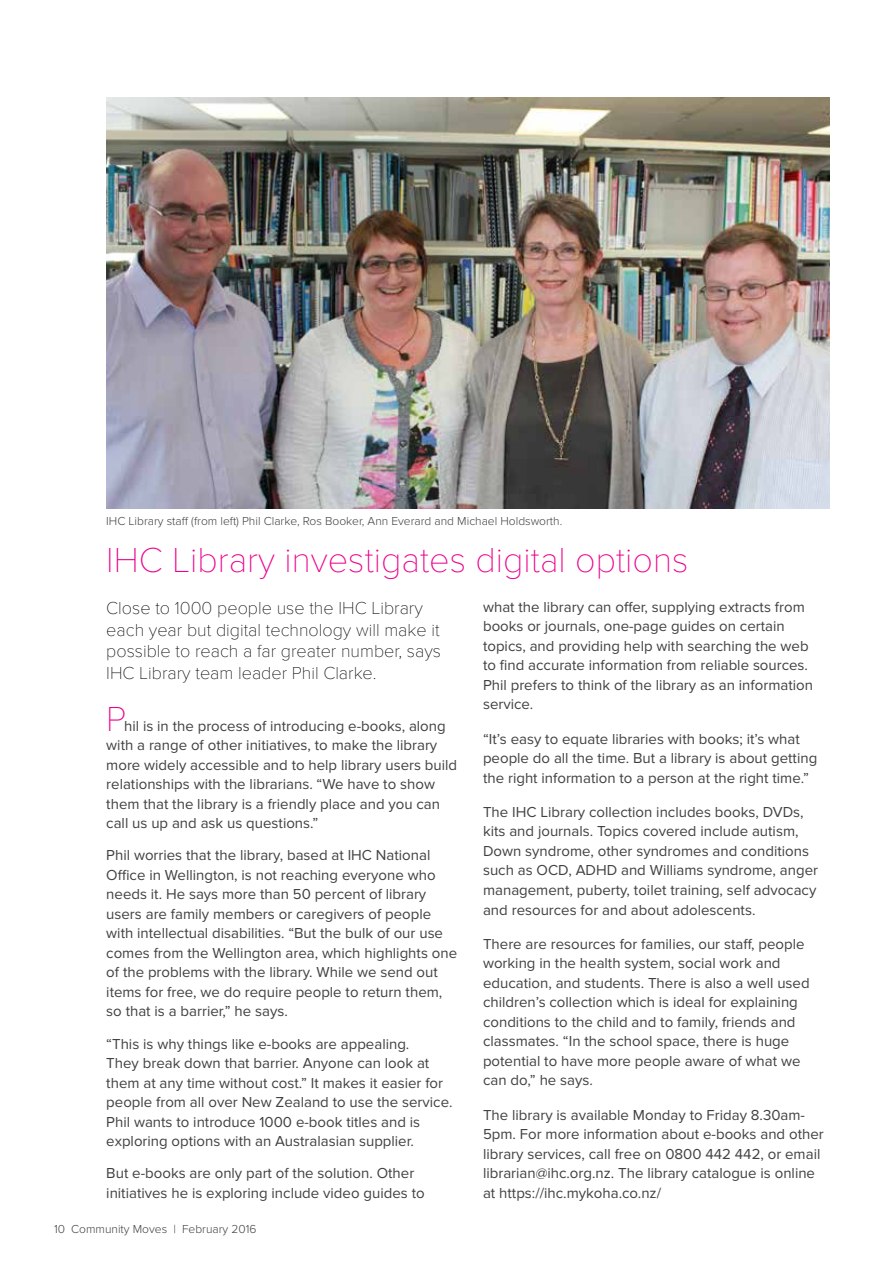
<style>
.page{position:relative;width:893px;height:1263px;background:#fff}
.page>*{position:absolute;margin:0;border:0;box-sizing:border-box;transform-origin:0 0}
.t1{font:100 36px "Proxima Nova T";color:#ec008c}
.t2{font:100 18px/21.6px "Proxima Nova T";color:#000}
.t3{font:15px/19.5px "Proxima Nova";color:#414042}
.t4{font:300 12px "Proxima Nova";color:#414042}
</style>
<div class="page">
<img style="left:106px;top:98px;width:723px;height:410px">
<p class="t4" style="left:106px;top:515px;width:458px">IHC Library staff (from left) Phil Clarke, Ros Booker, Ann Everard and Michael Holdsworth.</p>
<h1 class="t1" style="left:106px;top:539px;width:584px">IHC Library investigates digital options</h1>
<p class="t2" style="left:106px;top:598px;width:336px">Close to 1000 people use the IHC Library each year but digital technology will make it possible to reach a far greater number, says IHC Library team leader Phil Clarke.</p>
<h1 class="t1" style="left:106px;top:698px;width:21px">P</h1>
<p class="t3" style="left:483px;top:597px;width:331px">what the library can offer, supplying extracts from books or journals, one-page guides on certain topics, and providing help with searching the web to find accurate information from reliable sources.<br>Phil prefers to think of the library as an information service.</p>
<p class="t3" style="left:483px;top:729px;width:336px">“It’s easy to equate libraries with books; it’s what people do all the time. But a library is about getting the right information to a person at the right time.”</p>
<p class="t3" style="left:483px;top:802px;width:336px">The IHC Library collection includes books, DVDs, kits and journals. Topics covered include autism, Down syndrome, other syndromes and conditions such as OCD, ADHD and Williams syndrome, anger management, puberty, toilet training, self advocacy and resources for and about adolescents.</p>
<p class="t3" style="left:483px;top:934px;width:328px">There are resources for families, our staff, people working in the health system, social work and education, and students. There is also a well used children’s collection which is ideal for explaining conditions to the child and to family, friends and classmates. “In the school space, there is huge potential to have more people aware of what we can do,” he says.</p>
<p class="t3" style="left:483px;top:1105px;width:342px">The library is available Monday to Friday 8.30am-5pm. For more information about e-books and other library services, call free on 0800 442 442, or email librarian@ihc.org.nz. The library catalogue is online at https://ihc.mykoha.co.nz/</p>
<p class="t3" style="left:106px;top:716px;width:352px;text-indent:18px">hil is in the process of introducing e-books, along with a range of other initiatives, to make the library more widely accessible and to help library users build relationships with the librarians. “We have to show them that the library is a friendly place and you can call us up and ask us questions.”</p>
<p class="t3" style="left:106px;top:846px;width:352px">Phil worries that the library, based at IHC National Office in Wellington, is not reaching everyone who needs it. He says more than 50 percent of library users are family members or caregivers of people with intellectual disabilities. “But the bulk of our use comes from the Wellington area, which highlights one of the problems with the library. While we send out items for free, we do require people to return them, so that is a barrier,” he says.</p>
<p class="t3" style="left:106px;top:1034px;width:348px">“This is why things like e-books are appealing.<br>They break down that barrier. Anyone can look at them at any time without cost.” It makes it easier for people from all over New Zealand to use the service.<br>Phil wants to introduce 1000 e-book titles and is exploring options with an Australasian supplier.</p>
<p class="t3" style="left:106px;top:1164px;width:320px">But e-books are only part of the solution. Other initiatives he is exploring include video guides to</p>
<p class="t4" style="left:54px;top:1222px;width:204px">10 Community Moves | February 2016</p>
</div>
